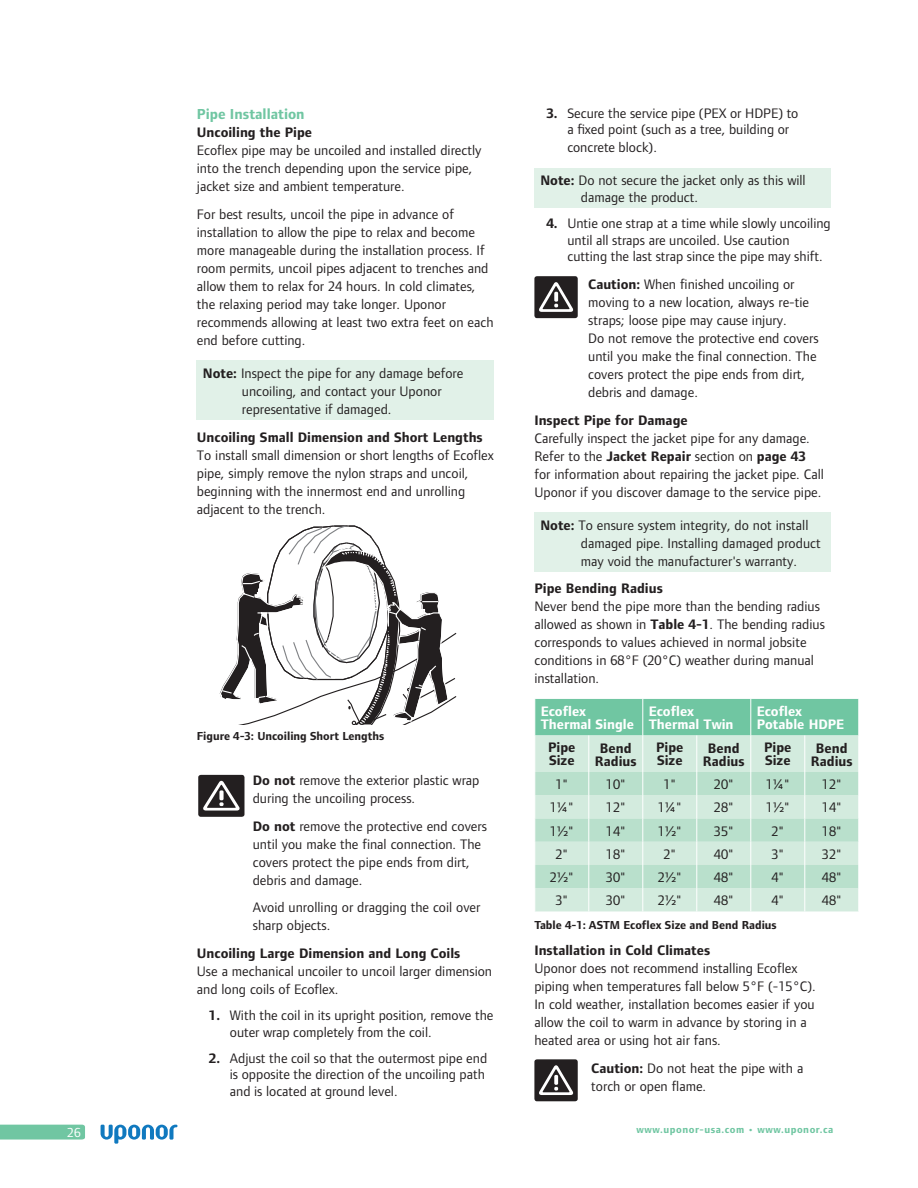
<style>
.page{position:relative;width:918px;height:1188px;background:#fff}
.page>*{position:absolute;margin:0;border:0;box-sizing:border-box;transform-origin:0 0}
.SubHead_10_11{font:700 15px "Foundry Form Sans";color:#70c6a2}
.Body{font:14.25px/18px "Foundry Form Sans";color:#231f20}
.Bullets{font:14.25px/16.5px "Foundry Form Sans";color:#231f20}
.Body-2{font:700 14.25px/13.5px "Foundry Form Sans";color:#fff}
.Body-3{font:700 14.25px/13.5px "Foundry Form Sans";color:#231f20}
.t1{font:13.5px "Foundry Form Sans";color:#fff}
.t2{font:700 12px "Foundry Form Sans";color:#231f20}
.t3{font:700 10.5px "Foundry Form Sans";letter-spacing:.05em;color:#70c6a2}
.s1{font-weight:700}
</style>
<div class="page">
<svg style="left:101px;top:1125px;width:77px;height:19px"></svg>
<svg style="left:0;top:1125px;width:85px;height:15px"></svg>
<div style="left:197px;top:361px;width:297px;height:59px;background:#e1f1e8"></div>
<svg style="left:219px;top:525px;width:231px;height:199px"></svg>
<div style="left:198px;top:775px;width:46px;height:42px;background:#231f20;border-radius:3px"></div>
<svg style="left:203px;top:780px;width:37px;height:31px"></svg>
<div style="left:534px;top:168px;width:297px;height:40px;background:#e1f1e8"></div>
<div style="left:534px;top:276px;width:44px;height:42px;background:#231f20;border-radius:3px"></div>
<svg style="left:539px;top:282px;width:35px;height:30px"></svg>
<div style="left:534px;top:512px;width:297px;height:60px;background:#e1f1e8"></div>
<div style="left:535px;top:699px;width:323px;height:36px;background:#70c6a2"></div>
<div style="left:535px;top:735px;width:323px;height:37px;background:#d3ebde"></div>
<hr style="left:642px;top:699px;width:1px;height:36px;background:#fff">
<hr style="left:750px;top:699px;width:1px;height:36px;background:#fff">
<hr style="left:588px;top:735px;width:1px;height:37px;background:#fff">
<hr style="left:642px;top:735px;width:1px;height:37px;background:#fff">
<hr style="left:696px;top:735px;width:1px;height:37px;background:#fff">
<hr style="left:750px;top:735px;width:1px;height:37px;background:#fff">
<hr style="left:804px;top:735px;width:1px;height:37px;background:#fff">
<svg style="left:535px;top:772px;width:324px;height:139px;background:#c7e6d5"></svg>
<div style="left:534px;top:1059px;width:44px;height:42px;background:#231f20;border-radius:3px"></div>
<svg style="left:539px;top:1065px;width:35px;height:30px"></svg>
<p class="t1" style="left:67px;top:1125px;width:15px">26</p>
<p class="SubHead_10_11" style="left:197px;top:106px;width:109px">Pipe Installation</p>
<p class="Body" style="left:197px;top:124px;width:286px"><span class="s1">Uncoiling the Pipe<br></span>Ecoflex pipe may be uncoiled and installed directly into the trench depending upon the service pipe, jacket size and ambient temperature.</p>
<p class="Body" style="left:197px;top:205px;width:298px">For best results, uncoil the pipe in advance of installation to allow the pipe to relax and become more manageable during the installation process. If room permits, uncoil pipes adjacent to trenches and allow them to relax for 24 hours. In cold climates, the relaxing period may take longer. Uponor recommends allowing at least two extra feet on each end before cutting.</p>
<p class="Body" style="left:242px;top:364px;width:223px;text-indent:-39px"><span class="s1">Note:</span> Inspect the pipe for any damage before uncoiling, and contact your Uponor representative if damaged.</p>
<p class="Body" style="left:197px;top:428px;width:299px"><span class="s1">Uncoiling Small Dimension and Short Lengths </span>To install small dimension or short lengths of Ecoflex pipe, simply remove the nylon straps and uncoil, beginning with the innermost end and unrolling adjacent to the trench.</p>
<p class="t2" style="left:197px;top:729px;width:189px">Figure 4-3: Uncoiling Short Lengths</p>
<p class="Body" style="left:253px;top:771px;width:228px"><span class="s1">Do not</span> remove the exterior plastic wrap during the uncoiling process.</p>
<p class="Body" style="left:253px;top:817px;width:236px"><span class="s1">Do not</span> remove the protective end covers until you make the final connection. The covers protect the pipe ends from dirt, debris and damage.</p>
<p class="Body" style="left:253px;top:898px;width:229px">Avoid unrolling or dragging the coil over sharp objects.</p>
<p class="Body" style="left:197px;top:944px;width:297px"><span class="s1">Uncoiling Large Dimension and Long Coils<br></span>Use a mechanical uncoiler to uncoil larger dimension and long coils of Ecoflex.</p>
<p class="Bullets" style="left:230px;top:1007px;width:265px;text-indent:-21px"><span class="s1">1.</span> With the coil in its upright position, remove the outer wrap completely from the coil.</p>
<p class="Bullets" style="left:230px;top:1050px;width:259px;text-indent:-21px"><span class="s1">2.</span> Adjust the coil so that the outermost pipe end is opposite the direction of the uncoiling path and is located at ground level.</p>
<p class="Bullets" style="left:567px;top:105px;width:232px;text-indent:-21px"><span class="s1">3.</span> Secure the service pipe (PEX or HDPE) to a fixed point (such as a tree, building or</p>
<p class="Bullets" style="left:567px;top:139px;width:91px">concrete block).</p>
<p class="Body" style="left:581px;top:172px;width:226px;line-height:16.5px;text-indent:-40px"><span class="s1">Note:</span> Do not secure the jacket only as this will damage the product.</p>
<p class="Bullets" style="left:567px;top:215px;width:265px;text-indent:-21px"><span class="s1">4.</span> Untie one strap at a time while slowly uncoiling until all straps are uncoiled. Use caution cutting the last strap since the pipe may shift.</p>
<p class="Body" style="left:588px;top:275px;width:232px"><span class="s1">Caution:</span> When finished uncoiling or moving to a new location, always re-tie straps; loose pipe may cause injury.<br>Do not remove the protective end covers until you make the final connection. The covers protect the pipe ends from dirt, debris and damage.</p>
<p class="Body" style="left:534px;top:411px;width:291px"><span class="s1">Inspect Pipe for Damage<br></span>Carefully inspect the jacket pipe for any damage.<br>Refer to the <span class="s1">Jacket Repair</span> section on <span class="s1">page 43 </span>for information about repairing the jacket pipe. Call Uponor if you discover damage to the service pipe.</p>
<p class="Body" style="left:581px;top:516px;width:241px;text-indent:-40px"><span class="s1">Note:</span> To ensure system integrity, do not install damaged pipe. Installing damaged product may void the manufacturer's warranty.</p>
<p class="Body" style="left:534px;top:579px;width:292px"><span class="s1">Pipe Bending Radius<br></span>Never bend the pipe more than the bending radius allowed as shown in <span class="s1">Table 4-1</span>. The bending radius corresponds to values achieved in normal jobsite conditions in 68°F (20°C) weather during manual installation.</p>
<p class="Body-2" style="left:541px;top:704px;width:95px">Ecoflex<br>Thermal Single</p>
<p class="Body-2" style="left:649px;top:704px;width:86px">Ecoflex<br>Thermal Twin</p>
<p class="Body-2" style="left:757px;top:704px;width:89px">Ecoflex<br>Potable HDPE</p>
<p class="Body-3" style="left:548px;top:740px;width:29px">Pipe<br>Size</p>
<p class="Body-3" style="left:595px;top:741px;width:43px;text-align:center">Bend<br>Radius</p>
<p class="Body-3" style="left:656px;top:740px;width:29px">Pipe<br>Size</p>
<p class="Body-3" style="left:703px;top:741px;width:43px;text-align:center">Bend<br>Radius</p>
<p class="Body-3" style="left:764px;top:740px;width:29px">Pipe<br>Size</p>
<p class="Body-3" style="left:811px;top:741px;width:43px;text-align:center">Bend<br>Radius</p>
<p class="Body" style="left:556px;top:775px;width:14px">1"</p>
<p class="Body" style="left:606px;top:775px;width:21px">10"</p>
<p class="Body" style="left:664px;top:775px;width:14px">1"</p>
<p class="Body" style="left:714px;top:775px;width:21px">20"</p>
<p class="Body" style="left:766px;top:775px;width:25px">1¼"</p>
<p class="Body" style="left:822px;top:775px;width:21px">12"</p>
<p class="Body" style="left:550px;top:799px;width:25px">1¼"</p>
<p class="Body" style="left:606px;top:799px;width:21px">12"</p>
<p class="Body" style="left:658px;top:799px;width:25px">1¼"</p>
<p class="Body" style="left:714px;top:799px;width:21px">28"</p>
<p class="Body" style="left:766px;top:799px;width:25px">1½"</p>
<p class="Body" style="left:822px;top:799px;width:21px">14"</p>
<p class="Body" style="left:550px;top:822px;width:25px">1½"</p>
<p class="Body" style="left:606px;top:822px;width:21px">14"</p>
<p class="Body" style="left:658px;top:822px;width:25px">1½"</p>
<p class="Body" style="left:714px;top:822px;width:21px">35"</p>
<p class="Body" style="left:772px;top:822px;width:14px">2"</p>
<p class="Body" style="left:822px;top:822px;width:21px">18"</p>
<p class="Body" style="left:556px;top:845px;width:14px">2"</p>
<p class="Body" style="left:606px;top:845px;width:21px">18"</p>
<p class="Body" style="left:664px;top:845px;width:14px">2"</p>
<p class="Body" style="left:714px;top:845px;width:21px">40"</p>
<p class="Body" style="left:772px;top:845px;width:14px">3"</p>
<p class="Body" style="left:822px;top:845px;width:21px">32"</p>
<p class="Body" style="left:550px;top:868px;width:25px">2½"</p>
<p class="Body" style="left:606px;top:868px;width:21px">30"</p>
<p class="Body" style="left:658px;top:868px;width:25px">2½"</p>
<p class="Body" style="left:714px;top:868px;width:21px">48"</p>
<p class="Body" style="left:772px;top:868px;width:14px">4"</p>
<p class="Body" style="left:822px;top:868px;width:21px">48"</p>
<p class="Body" style="left:556px;top:892px;width:14px">3"</p>
<p class="Body" style="left:606px;top:892px;width:21px">30"</p>
<p class="Body" style="left:658px;top:892px;width:25px">2½"</p>
<p class="Body" style="left:714px;top:892px;width:21px">48"</p>
<p class="Body" style="left:772px;top:892px;width:14px">4"</p>
<p class="Body" style="left:822px;top:892px;width:21px">48"</p>
<p class="t2" style="left:534px;top:918px;width:244px">Table 4-1: ASTM Ecoflex Size and Bend Radius</p>
<p class="Body" style="left:534px;top:941px;width:283px"><span class="s1">Installation in Cold Climates<br></span>Uponor does not recommend installing Ecoflex piping when temperatures fall below 5°F (-15°C).<br>In cold weather, installation becomes easier if you allow the coil to warm in advance by storing in a heated area or using hot air fans.</p>
<p class="Body" style="left:591px;top:1059px;width:214px"><span class="s1">Caution:</span> Do not heat the pipe with a torch or open flame.</p>
<p class="t3" style="left:637px;top:1123px;width:198px">www.uponor-usa.com • www.uponor.ca</p>
</div>
